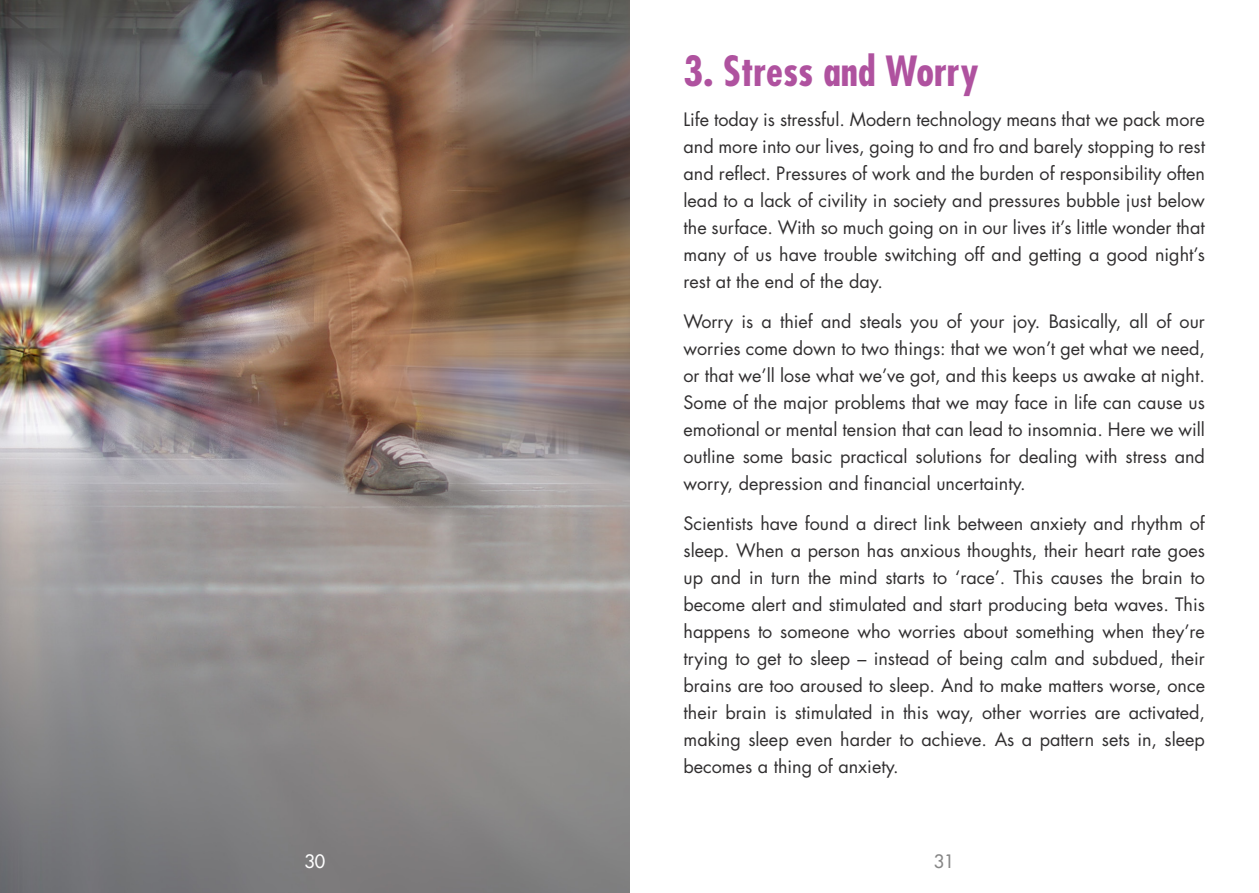
<style>
.page{position:relative;width:1259px;height:893px;background:#fff}
.page>*{position:absolute;margin:0;border:0;box-sizing:border-box;transform-origin:0 0}
.Chapter_title{font:700 condensed 40.5px "Futura";color:#af529f}
.t1{font:18px/27px "Futura";color:#312f30;text-align:justify}
.t2{font:18px "Futura";color:#fff}
.t3{font:18px "Futura";color:#868686}
</style>
<div class="page">
<img style="left:0;top:0;width:629px;height:893px">
<p class="Chapter_title" style="left:683px;top:45px;width:297px">3. Stress and Worry</p>
<p class="t1" style="left:683px;top:106px;width:523px">Life today is stressful. Modern technology means that we pack more and more into our lives, going to and fro and barely stopping to rest and reflect. Pressures of work and the burden of responsibility often lead to a lack of civility in society and pressures bubble just below the surface. With so much going on in our lives it’s little wonder that many of us have trouble switching off and getting a good night’s rest at the end of the day.</p>
<p class="t1" style="left:683px;top:307px;width:523px">Worry is a thief and steals you of your joy. Basically, all of our worries come down to two things: that we won’t get what we need, or that we’ll lose what we’ve got, and this keeps us awake at night.<br>Some of the major problems that we may face in life can cause us emotional or mental tension that can lead to insomnia. Here we will outline some basic practical solutions for dealing with stress and worry, depression and financial uncertainty.</p>
<p class="t1" style="left:683px;top:509px;width:523px">Scientists have found a direct link between anxiety and rhythm of sleep. When a person has anxious thoughts, their heart rate goes up and in turn the mind starts to ‘race’. This causes the brain to become alert and stimulated and start producing beta waves. This happens to someone who worries about something when they’re trying to get to sleep – instead of being calm and subdued, their brains are too aroused to sleep. And to make matters worse, once their brain is stimulated in this way, other worries are activated, making sleep even harder to achieve. As a pattern sets in, sleep becomes a thing of anxiety.</p>
<p class="t2" style="left:304px;top:849px;width:22px">30</p>
<p class="t3" style="left:934px;top:849px;width:22px">31</p>
</div>
